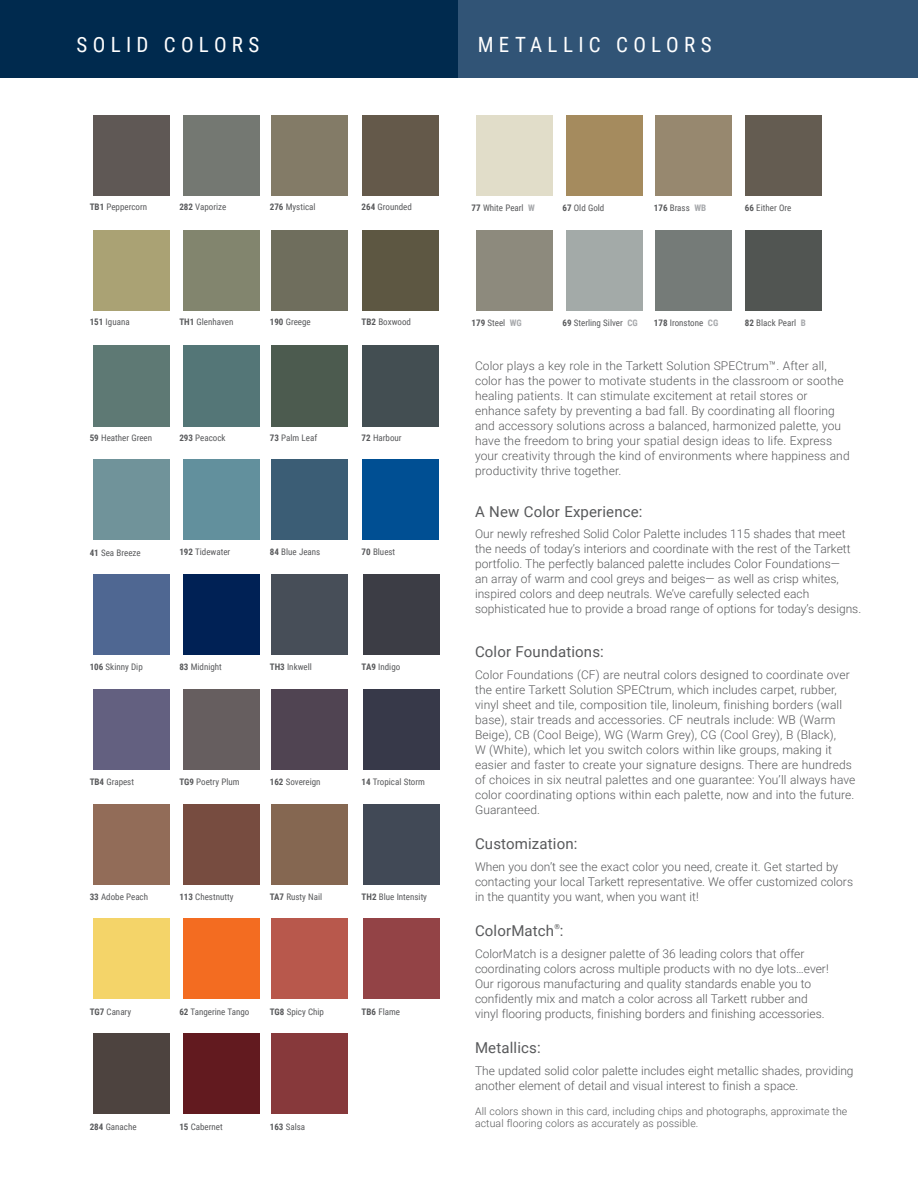
<style>
.page{position:relative;width:918px;height:1188px;background:#fff}
.page>*{position:absolute;margin:0;border:0;box-sizing:border-box;transform-origin:0 0}
.t1{font:21px "Roboto Condensed";letter-spacing:.25em;color:#fff}
.t2{font:15px "Roboto";letter-spacing:.01em;color:#58595b}
.t3{font:300 12px/15px "Roboto";color:#58595b}
.t4{font:300 10.5px/12px "Roboto";letter-spacing:.01em;color:#58595b}
.t5{font:9px "Roboto Condensed";color:#58595b}
.t6{font:7.05px "Roboto";color:#58595b}
.s1{font-weight:700}
.s2{font-weight:700;color:#a7a9ac}
</style>
<div class="page">
<div style="left:438px;top:0;width:480px;height:78px;background:#315476"></div>
<div style="left:0;top:0;width:458px;height:78px;background:#002a4e"></div>
<div style="left:93px;top:115px;width:77px;height:81px;background:#5f5855"></div>
<div style="left:93px;top:1033px;width:77px;height:81px;background:#4d433f"></div>
<div style="left:476px;top:115px;width:77px;height:81px;background:#e1ddc9"></div>
<div style="left:745px;top:115px;width:76px;height:81px;background:#645c51"></div>
<div style="left:656px;top:115px;width:76px;height:81px;background:#97886f"></div>
<div style="left:476px;top:230px;width:77px;height:81px;background:#8d8a7d"></div>
<div style="left:566px;top:115px;width:77px;height:81px;background:#a58b5e"></div>
<div style="left:566px;top:230px;width:77px;height:81px;background:#a3aaa8"></div>
<div style="left:656px;top:230px;width:76px;height:81px;background:#757b78"></div>
<div style="left:745px;top:230px;width:76px;height:81px;background:#515552"></div>
<div style="left:93px;top:230px;width:77px;height:81px;background:#aaa274"></div>
<div style="left:183px;top:115px;width:77px;height:81px;background:#747872"></div>
<div style="left:271px;top:115px;width:76px;height:81px;background:#837b67"></div>
<div style="left:362px;top:115px;width:77px;height:81px;background:#64594a"></div>
<div style="left:93px;top:459px;width:77px;height:81px;background:#70939a"></div>
<div style="left:362px;top:345px;width:77px;height:81px;background:#434e52"></div>
<div style="left:362px;top:459px;width:77px;height:81px;background:#004f93"></div>
<div style="left:184px;top:1033px;width:76px;height:81px;background:#621a1f"></div>
<div style="left:271px;top:459px;width:76px;height:81px;background:#3b5d75"></div>
<div style="left:93px;top:804px;width:77px;height:81px;background:#926c58"></div>
<div style="left:184px;top:804px;width:76px;height:81px;background:#774c40"></div>
<div style="left:271px;top:804px;width:76px;height:81px;background:#856751"></div>
<div style="left:363px;top:918px;width:77px;height:81px;background:#934346"></div>
<div style="left:271px;top:1033px;width:76px;height:81px;background:#87393b"></div>
<div style="left:184px;top:918px;width:76px;height:81px;background:#f36c21"></div>
<div style="left:271px;top:689px;width:76px;height:81px;background:#504452"></div>
<div style="left:184px;top:689px;width:76px;height:81px;background:#665e5f"></div>
<div style="left:93px;top:345px;width:77px;height:81px;background:#5e7974"></div>
<div style="left:362px;top:230px;width:77px;height:81px;background:#5d5742"></div>
<div style="left:271px;top:230px;width:76px;height:81px;background:#6f6e5d"></div>
<div style="left:271px;top:345px;width:76px;height:81px;background:#4c5b4f"></div>
<div style="left:183px;top:459px;width:77px;height:81px;background:#62909d"></div>
<div style="left:363px;top:574px;width:77px;height:81px;background:#3c3d45"></div>
<div style="left:183px;top:345px;width:77px;height:81px;background:#547677"></div>
<div style="left:93px;top:574px;width:77px;height:81px;background:#4f6792"></div>
<div style="left:271px;top:574px;width:76px;height:81px;background:#474e58"></div>
<div style="left:363px;top:804px;width:77px;height:81px;background:#414956"></div>
<div style="left:183px;top:230px;width:77px;height:81px;background:#82856e"></div>
<div style="left:93px;top:918px;width:77px;height:81px;background:#f4d469"></div>
<div style="left:271px;top:918px;width:76px;height:81px;background:#b8584c"></div>
<div style="left:93px;top:689px;width:77px;height:81px;background:#636080"></div>
<div style="left:184px;top:574px;width:76px;height:81px;background:#002155"></div>
<div style="left:363px;top:689px;width:77px;height:81px;background:#373949"></div>
<h1 class="t1" style="left:77px;top:30px;width:184px">SOLID COLORS</h1>
<h1 class="t1" style="left:478px;top:30px;width:235px">METALLIC COLORS</h1>
<p class="t5" style="left:90px;top:201px;width:59px"><span class="s1">TB1</span> Peppercorn</p>
<p class="t5" style="left:270px;top:201px;width:47px"><span class="s1">276</span> Mystical</p>
<p class="t5" style="left:362px;top:201px;width:52px"><span class="s1">264</span> Grounded</p>
<p class="t5" style="left:179px;top:201px;width:48px"><span class="s1">282</span> Vaporize</p>
<p class="t5" style="left:654px;top:202px;width:54px"><span class="s1">176</span> Brass <span class="s2">WB</span></p>
<p class="t5" style="left:472px;top:202px;width:65px"><span class="s1">77</span> White Pearl <span class="s2">W</span></p>
<p class="t5" style="left:562px;top:202px;width:43px"><span class="s1">67</span> Old Gold</p>
<p class="t5" style="left:745px;top:202px;width:48px"><span class="s1">66</span> Either Ore</p>
<p class="t5" style="left:90px;top:316px;width:41px"><span class="s1">151</span> Iguana</p>
<p class="t5" style="left:179px;top:316px;width:56px"><span class="s1">TH1</span> Glenhaven</p>
<p class="t5" style="left:270px;top:316px;width:42px"><span class="s1">190</span> Greege</p>
<p class="t5" style="left:362px;top:316px;width:51px"><span class="s1">TB2</span> Boxwood</p>
<p class="t5" style="left:472px;top:317px;width:52px"><span class="s1">179</span> Steel <span class="s2">WG</span></p>
<p class="t5" style="left:562px;top:317px;width:77px"><span class="s1">69</span> Sterling Silver <span class="s2">CG</span></p>
<p class="t5" style="left:654px;top:317px;width:66px"><span class="s1">178</span> Ironstone <span class="s2">CG</span></p>
<p class="t5" style="left:745px;top:317px;width:62px"><span class="s1">82</span> Black Pearl <span class="s2">B</span></p>
<p class="t5" style="left:90px;top:431px;width:64px"><span class="s1">59</span> Heather Green</p>
<p class="t5" style="left:179px;top:431px;width:48px"><span class="s1">293</span> Peacock</p>
<p class="t5" style="left:270px;top:431px;width:49px"><span class="s1">73</span> Palm Leaf</p>
<p class="t5" style="left:362px;top:431px;width:42px"><span class="s1">72</span> Harbour</p>
<p class="t5" style="left:90px;top:546px;width:52px"><span class="s1">41</span> Sea Breeze</p>
<p class="t5" style="left:179px;top:545px;width:52px"><span class="s1">192</span> Tidewater</p>
<p class="t5" style="left:270px;top:545px;width:52px"><span class="s1">84</span> Blue Jeans</p>
<p class="t5" style="left:362px;top:545px;width:35px"><span class="s1">70</span> Bluest</p>
<p class="t5" style="left:90px;top:661px;width:55px"><span class="s1">106</span> Skinny Dip</p>
<p class="t5" style="left:362px;top:661px;width:40px"><span class="s1">TA9</span> Indigo</p>
<p class="t5" style="left:179px;top:661px;width:44px"><span class="s1">83</span> Midnight</p>
<p class="t5" style="left:270px;top:661px;width:44px"><span class="s1">TH3</span> Inkwell</p>
<p class="t5" style="left:90px;top:776px;width:46px"><span class="s1">TB4</span> Grapest</p>
<p class="t5" style="left:179px;top:776px;width:62px"><span class="s1">TG9</span> Poetry Plum</p>
<p class="t5" style="left:270px;top:776px;width:52px"><span class="s1">162</span> Sovereign</p>
<p class="t5" style="left:362px;top:776px;width:65px"><span class="s1">14</span> Tropical Storm</p>
<p class="t5" style="left:90px;top:890px;width:60px"><span class="s1">33</span> Adobe Peach</p>
<p class="t5" style="left:179px;top:890px;width:56px"><span class="s1">113</span> Chestnutty</p>
<p class="t5" style="left:270px;top:890px;width:54px"><span class="s1">TA7</span> Rusty Nail</p>
<p class="t5" style="left:362px;top:890px;width:67px"><span class="s1">TH2</span> Blue Intensity</p>
<p class="t5" style="left:90px;top:1005px;width:43px"><span class="s1">TG7</span> Canary</p>
<p class="t5" style="left:270px;top:1005px;width:56px"><span class="s1">TG8</span> Spicy Chip</p>
<p class="t5" style="left:179px;top:1005px;width:71px"><span class="s1">62</span> Tangerine Tango</p>
<p class="t5" style="left:362px;top:1005px;width:40px"><span class="s1">TB6</span> Flame</p>
<p class="t5" style="left:90px;top:1120px;width:48px"><span class="s1">284</span> Ganache</p>
<p class="t5" style="left:179px;top:1120px;width:45px"><span class="s1">15</span> Cabernet</p>
<p class="t5" style="left:270px;top:1120px;width:37px"><span class="s1">163</span> Salsa</p>
<p class="t3" style="left:475px;top:357px;width:376px">Color plays a key role in the Tarkett Solution SPECtrum™. After all, color has the power to motivate students in the classroom or soothe healing patients. It can stimulate excitement at retail stores or enhance safety by preventing a bad fall. By coordinating all flooring and accessory solutions across a balanced, harmonized palette, you have the freedom to bring your spatial design ideas to life. Express your creativity through the kind of environments where happiness and productivity thrive together.</p>
<p class="t2" style="left:475px;top:501px;width:169px">A New Color Experience:</p>
<p class="t3" style="left:475px;top:526px;width:388px">Our newly refreshed Solid Color Palette includes 115 shades that meet the needs of today’s interiors and coordinate with the rest of the Tarkett portfolio. The perfectly balanced palette includes Color Foundations—<br>an array of warm and cool greys and beiges— as well as crisp whites, inspired colors and deep neutrals. We’ve carefully selected each sophisticated hue to provide a broad range of options for today’s designs.</p>
<p class="t2" style="left:475px;top:641px;width:130px">Color Foundations:</p>
<p class="t3" style="left:475px;top:666px;width:382px">Color Foundations (CF) are neutral colors designed to coordinate over the entire Tarkett Solution SPECtrum, which includes carpet, rubber, vinyl sheet and tile, composition tile, linoleum, finishing borders (wall base), stair treads and accessories. CF neutrals include: WB (Warm Beige), CB (Cool Beige), WG (Warm Grey), CG (Cool Grey), B (Black),<br>W (White), which let you switch colors within like groups, making it easier and faster to create your signature designs. There are hundreds of choices in six neutral palettes and one guarantee: You’ll always have color coordinating options within each palette, now and into the future.<br>Guaranteed.</p>
<p class="t2" style="left:475px;top:833px;width:104px">Customization:</p>
<p class="t3" style="left:475px;top:858px;width:380px">When you don’t see the exact color you need, create it. Get started by contacting your local Tarkett representative. We offer customized colors in the quantity you want, when you want it!</p>
<p class="t2" style="left:475px;top:920px;width:90px">ColorMatch :</p>
<p class="t6" style="left:554px;top:921px;width:7px">®</p>
<p class="t3" style="left:475px;top:945px;width:355px">ColorMatch is a designer palette of 36 leading colors that offer coordinating colors across multiple products with no dye lots…ever!<br>Our rigorous manufacturing and quality standards enable you to confidently mix and match a color across all Tarkett rubber and vinyl flooring products, finishing borders and finishing accessories.</p>
<p class="t2" style="left:475px;top:1037px;width:67px">Metallics:</p>
<p class="t3" style="left:475px;top:1062px;width:380px">The updated solid color palette includes eight metallic shades, providing another element of detail and visual interest to finish a space.</p>
<p class="t4" style="left:475px;top:1105px;width:374px">All colors shown in this card, including chips and photographs, approximate the actual flooring colors as accurately as possible.</p>
</div>
